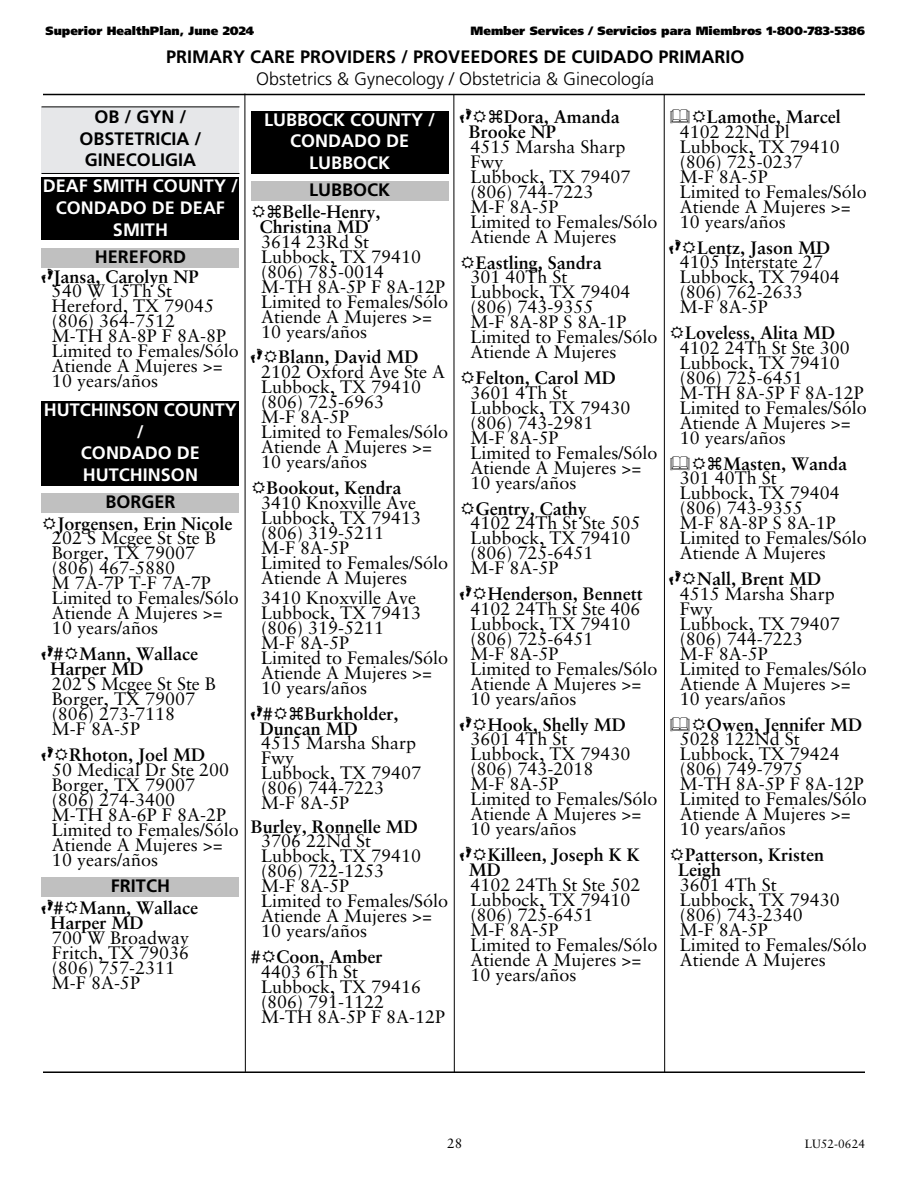
<style>
.page{position:relative;width:918px;height:1188px;background:#fff}
.page>*{position:absolute;margin:0;border:0;box-sizing:border-box;transform-origin:0 0}
.t1{font:18px/15px "Sabon LT Std";color:#000}
.t2{font:700 18px/15px "Sabon LT Std";color:#000}
.t3{font:700 18px/21.6px "Frutiger LT Std";color:#000;text-align:center}
.t4{font:700 18px/21.6px "Frutiger LT Std";color:#fff;text-align:center}
.t5{font:300 18px "Frutiger LT Std";color:#000}
.t6{font:700 18px "Feet";color:#000}
.t7{font:13.5px "Sabon LT Std";color:#000}
.t8{font:900 12px "Frutiger LT Std";color:#000}
.t9{font:12px "Sabon LT Std";color:#000}
.s1{font-family:"Feet";font-weight:700}
.s2{font-weight:700}
.s3{font-family:"Feet"}
.s4{font-family:"Sabon LT Std"}
</style>
<div class="page">
<div style="left:41px;top:107px;width:198px;height:66px;background:#e6e7e9"></div>
<hr style="left:41px;top:106px;width:198px;height:1px;background:#000">
<hr style="left:41px;top:173px;width:198px;height:1px;background:#000">
<div style="left:41px;top:177px;width:198px;height:63px;background:#000"></div>
<div style="left:41px;top:248px;width:198px;height:19px;background:#c0c0c0"></div>
<div style="left:41px;top:401px;width:198px;height:84px;background:#000"></div>
<div style="left:41px;top:493px;width:198px;height:19px;background:#c0c0c0"></div>
<div style="left:41px;top:878px;width:198px;height:19px;background:#c0c0c0"></div>
<div style="left:251px;top:111px;width:198px;height:62px;background:#000"></div>
<div style="left:251px;top:181px;width:198px;height:20px;background:#c0c0c0"></div>
<hr style="left:43px;top:94px;width:822px;height:1px;background:#000">
<hr style="left:43px;top:1071px;width:822px;height:2px;background:#000">
<svg style="left:244px;top:93px;width:2px;height:979px;background:#7e7e7e"></svg>
<svg style="left:453px;top:95px;width:2px;height:977px;background:#7e7e7e"></svg>
<svg style="left:663px;top:93px;width:59px;height:979px"></svg>
<p class="t8" style="left:45px;top:26px;width:210px">Superior HealthPlan, June 2024</p>
<p class="t8" style="left:471px;top:26px;width:396px">Member Services / Servicios para Miembros 1-800-783-5386</p>
<p class="t3" style="left:166px;top:48px;width:580px">PRIMARY CARE PROVIDERS / PROVEEDORES DE CUIDADO PRIMARIO</p>
<p class="t5" style="left:256px;top:71px;width:399px">Obstetrics &amp; Gynecology / Obstetricia &amp; Ginecología</p>
<p class="t3" style="left:79px;top:108px;width:124px">OB / GYN /<br>OBSTETRICIA /<br>GINECOLIGIA</p>
<p class="t4" style="left:43px;top:177px;width:197px">DEAF SMITH COUNTY /<br>CONDADO DE DEAF<br>SMITH</p>
<p class="t3" style="left:95px;top:248px;width:93px">HEREFORD</p>
<p class="t1" style="left:52px;top:271px;width:189px;text-indent:-10px"><span class="s1">F</span><span class="s2">Jansa, Carolyn NP<br></span>540 W 15Th St<br>Hereford, TX 79045 (806) 364-7512<br>M-TH 8A-8P F 8A-8P<br>Limited to Females/Sólo<br>Atiende A Mujeres &gt;=<br>10 years/años</p>
<p class="t4" style="left:44px;top:401px;width:195px">HUTCHINSON COUNTY /<br>CONDADO DE<br>HUTCHINSON</p>
<p class="t3" style="left:105px;top:493px;width:72px">BORGER</p>
<p class="t2" style="left:57px;top:518px;width:177px">Jorgensen, Erin Nicole</p>
<p class="t1" style="left:52px;top:532px;width:189px">202 S Mcgee St Ste B<br>Borger, TX 79007 (806) 467-5880<br>M 7A-7P T-F 7A-7P<br>Limited to Females/Sólo<br>Atiende A Mujeres &gt;=<br>10 years/años</p>
<p class="t2" style="left:50px;top:648px;width:149px;text-indent:-9px"><span class="s3">F</span># Mann, Wallace<br>Harper MD</p>
<p class="t1" style="left:52px;top:678px;width:165px">202 S Mcgee St Ste B<br>Borger, TX 79007 (806) 273-7118<br>M-F 8A-5P</p>
<p class="t1" style="left:52px;top:749px;width:189px;text-indent:-10px"><span class="s1">F</span> <span class="s2">Rhoton, Joel MD<br></span>50 Medical Dr Ste 200<br>Borger, TX 79007 (806) 274-3400<br>M-TH 8A-6P F 8A-2P<br>Limited to Females/Sólo<br>Atiende A Mujeres &gt;=<br>10 years/años</p>
<p class="t3" style="left:111px;top:877px;width:61px">FRITCH</p>
<p class="t2" style="left:50px;top:902px;width:149px;text-indent:-9px"><span class="s3">F</span># Mann, Wallace<br>Harper MD</p>
<p class="t1" style="left:52px;top:932px;width:139px">700 W Broadway<br>Fritch, TX 79036 (806) 757-2311<br>M-F 8A-5P</p>
<p class="t4" style="left:264px;top:111px;width:173px">LUBBOCK COUNTY /<br>CONDADO DE<br>LUBBOCK</p>
<p class="t3" style="left:309px;top:181px;width:82px">LUBBOCK</p>
<p class="t2" style="left:260px;top:206px;width:122px;text-indent:23px">Belle-Henry,<br>Christina MD</p>
<p class="t1" style="left:261px;top:236px;width:189px">3614 23Rd St<br>Lubbock, TX 79410 (806) 785-0014<br>M-TH 8A-5P F 8A-12P<br>Limited to Females/Sólo<br>Atiende A Mujeres &gt;=<br>10 years/años</p>
<p class="t1" style="left:261px;top:351px;width:189px;text-indent:-10px"><span class="s1">F</span> <span class="s2">Blann, David MD<br></span>2102 Oxford Ave Ste A<br>Lubbock, TX 79410 (806) 725-6963<br>M-F 8A-5P<br>Limited to Females/Sólo<br>Atiende A Mujeres &gt;=<br>10 years/años</p>
<p class="t2" style="left:267px;top:482px;width:137px">Bookout, Kendra</p>
<p class="t1" style="left:261px;top:497px;width:189px">3410 Knoxville Ave<br>Lubbock, TX 79413 (806) 319-5211<br>M-F 8A-5P<br>Limited to Females/Sólo<br>Atiende A Mujeres</p>
<p class="t1" style="left:261px;top:592px;width:189px">3410 Knoxville Ave<br>Lubbock, TX 79413 (806) 319-5211<br>M-F 8A-5P<br>Limited to Females/Sólo<br>Atiende A Mujeres &gt;=<br>10 years/años</p>
<p class="t6" style="left:251px;top:703px;width:23px">F<span class="s4">#</span></p>
<p class="t2" style="left:260px;top:708px;width:140px;text-indent:45px">Burkholder,<br>Duncan MD</p>
<p class="t1" style="left:261px;top:737px;width:162px">4515 Marsha Sharp<br>Fwy<br>Lubbock, TX 79407 (806) 744-7223<br>M-F 8A-5P</p>
<p class="t2" style="left:251px;top:821px;width:169px">Burley, Ronnelle MD</p>
<p class="t1" style="left:261px;top:835px;width:189px">3706 22Nd St<br>Lubbock, TX 79410 (806) 722-1253<br>M-F 8A-5P<br>Limited to Females/Sólo<br>Atiende A Mujeres &gt;=<br>10 years/años</p>
<p class="t2" style="left:251px;top:951px;width:133px"># Coon, Amber</p>
<p class="t1" style="left:261px;top:966px;width:186px">4403 6Th St<br>Lubbock, TX 79416 (806) 791-1122<br>M-TH 8A-5P F 8A-12P</p>
<p class="t6" style="left:460px;top:106px;width:13px">F</p>
<p class="t2" style="left:469px;top:111px;width:152px;text-indent:35px">Dora, Amanda<br>Brooke NP</p>
<p class="t1" style="left:470px;top:141px;width:189px">4515 Marsha Sharp<br>Fwy<br>Lubbock, TX 79407 (806) 744-7223<br>M-F 8A-5P<br>Limited to Females/Sólo<br>Atiende A Mujeres</p>
<p class="t2" style="left:476px;top:257px;width:128px">Eastling, Sandra</p>
<p class="t1" style="left:470px;top:271px;width:189px">301 40Th St<br>Lubbock, TX 79404 (806) 743-9355<br>M-F 8A-8P S 8A-1P<br>Limited to Females/Sólo<br>Atiende A Mujeres</p>
<p class="t2" style="left:476px;top:372px;width:142px">Felton, Carol MD</p>
<p class="t1" style="left:470px;top:387px;width:189px">3601 4Th St<br>Lubbock, TX 79430 (806) 743-2981<br>M-F 8A-5P<br>Limited to Females/Sólo<br>Atiende A Mujeres &gt;=<br>10 years/años</p>
<p class="t2" style="left:476px;top:503px;width:113px">Gentry, Cathy</p>
<p class="t1" style="left:470px;top:517px;width:172px">4102 24Th St Ste 505<br>Lubbock, TX 79410 (806) 725-6451<br>M-F 8A-5P</p>
<p class="t1" style="left:470px;top:588px;width:189px;text-indent:-10px"><span class="s1">F</span> <span class="s2">Henderson, Bennett<br></span>4102 24Th St Ste 406<br>Lubbock, TX 79410 (806) 725-6451<br>M-F 8A-5P<br>Limited to Females/Sólo<br>Atiende A Mujeres &gt;=<br>10 years/años</p>
<p class="t1" style="left:470px;top:719px;width:189px;text-indent:-10px"><span class="s1">F</span> <span class="s2">Hook, Shelly MD<br></span>3601 4Th St<br>Lubbock, TX 79430 (806) 743-2018<br>M-F 8A-5P<br>Limited to Females/Sólo<br>Atiende A Mujeres &gt;=<br>10 years/años</p>
<p class="t2" style="left:469px;top:849px;width:172px;text-indent:-9px"><span class="s3">F</span> Killeen, Joseph K K<br>MD</p>
<p class="t1" style="left:470px;top:879px;width:189px">4102 24Th St Ste 502<br>Lubbock, TX 79410 (806) 725-6451<br>M-F 8A-5P<br>Limited to Females/Sólo<br>Atiende A Mujeres &gt;=<br>10 years/años</p>
<p class="t2" style="left:707px;top:111px;width:135px">Lamothe, Marcel</p>
<p class="t1" style="left:680px;top:126px;width:189px">4102 22Nd Pl<br>Lubbock, TX 79410 (806) 725-0237<br>M-F 8A-5P<br>Limited to Females/Sólo<br>Atiende A Mujeres &gt;=<br>10 years/años</p>
<p class="t1" style="left:680px;top:242px;width:162px;text-indent:-10px"><span class="s1">F</span> <span class="s2">Lentz, Jason MD<br></span>4105 Interstate 27<br>Lubbock, TX 79404 (806) 762-2633<br>M-F 8A-5P</p>
<p class="t2" style="left:685px;top:327px;width:152px">Loveless, Alita MD</p>
<p class="t1" style="left:680px;top:342px;width:189px">4102 24Th St Ste 300<br>Lubbock, TX 79410 (806) 725-6451<br>M-TH 8A-5P F 8A-12P<br>Limited to Females/Sólo<br>Atiende A Mujeres &gt;=<br>10 years/años</p>
<p class="t2" style="left:723px;top:458px;width:126px">Masten, Wanda</p>
<p class="t1" style="left:680px;top:472px;width:189px">301 40Th St<br>Lubbock, TX 79404 (806) 743-9355<br>M-F 8A-8P S 8A-1P<br>Limited to Females/Sólo<br>Atiende A Mujeres</p>
<p class="t1" style="left:680px;top:573px;width:189px;text-indent:-10px"><span class="s1">F</span> <span class="s2">Nall, Brent MD<br></span>4515 Marsha Sharp<br>Fwy<br>Lubbock, TX 79407 (806) 744-7223<br>M-F 8A-5P<br>Limited to Females/Sólo<br>Atiende A Mujeres &gt;=<br>10 years/años</p>
<p class="t2" style="left:707px;top:719px;width:157px">Owen, Jennifer MD</p>
<p class="t1" style="left:680px;top:733px;width:189px">5028 122Nd St<br>Lubbock, TX 79424 (806) 749-7975<br>M-TH 8A-5P F 8A-12P<br>Limited to Females/Sólo<br>Atiende A Mujeres &gt;=<br>10 years/años</p>
<p class="t2" style="left:678px;top:849px;width:147px;text-indent:7px">Patterson, Kristen<br>Leigh</p>
<p class="t1" style="left:680px;top:879px;width:189px">3601 4Th St<br>Lubbock, TX 79430 (806) 743-2340<br>M-F 8A-5P<br>Limited to Females/Sólo<br>Atiende A Mujeres</p>
<p class="t7" style="left:447px;top:1138px;width:17px">28</p>
<p class="t9" style="left:805px;top:1139px;width:62px">LU52-0624</p>
</div>
